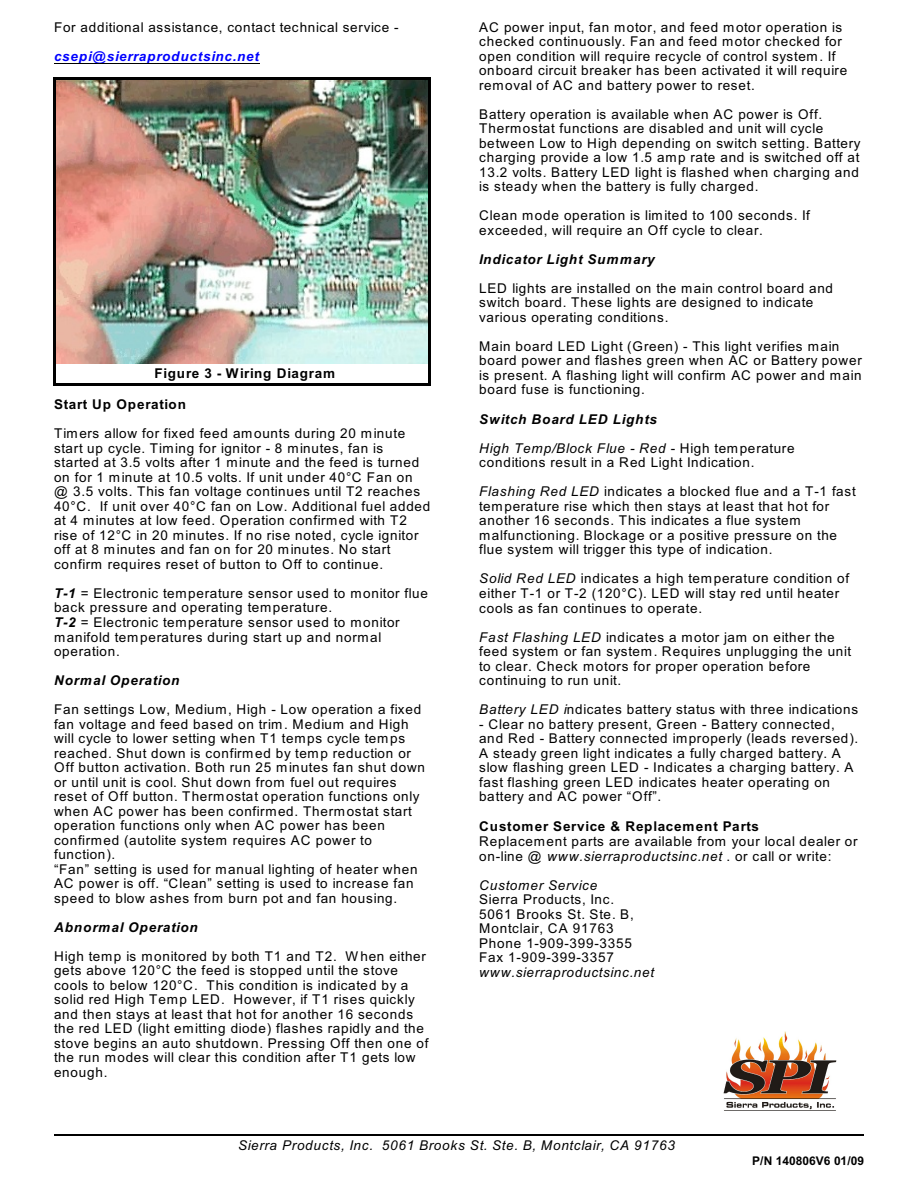
<style>
.page{position:relative;width:918px;height:1188px;background:#fff}
.page>*{position:absolute;margin:0;border:0;box-sizing:border-box;transform-origin:0 0}
.t1{font:13.5px/14.5px "Arial";letter-spacing:.055em;color:#000}
.t2{font:italic 13.5px/29px "Arial";letter-spacing:.06em;color:#000}
.t3{font:700 13.5px "Arial";letter-spacing:.055em;color:#000}
.t4{font:italic 700 13.5px "Arial";letter-spacing:.07em;color:#000}
.t5{font:italic 700 13.5px "Arial";letter-spacing:.06em;color:#00f}
.t6{font:700 12px "Arial";letter-spacing:-.005em;color:#000}
.s1{font-weight:700;font-style:italic}
.s2{font-weight:700}
.s3{font-style:normal}
.s4{font-style:italic}
</style>
<div class="page">
<hr style="left:54px;top:1135px;width:810px;height:1px;background:#000">
<img style="left:56px;top:80px;width:373px;height:284px">
<hr style="left:54px;top:78px;width:2px;height:308px;background:#000">
<hr style="left:429px;top:78px;width:2px;height:308px;background:#000">
<hr style="left:54px;top:78px;width:377px;height:2px;background:#000">
<hr style="left:54px;top:383px;width:377px;height:3px;background:#000">
<hr style="left:54px;top:63px;width:206px;height:1px;background:#000">
<img style="left:724px;top:1032px;width:112px;height:78px">
<p class="t1" style="left:54px;top:21px;width:346px">For additional assistance, contact technical service -</p>
<p class="t5" style="left:54px;top:51px;width:206px">csepi@sierraproductsinc.net</p>
<p class="t3" style="left:154px;top:368px;width:182px">Figure 3 - Wiring Diagram</p>
<p class="t3" style="left:54px;top:399px;width:134px">Start Up Operation</p>
<p class="t1" style="left:54px;top:428px;width:378px">Timers allow for fixed feed amounts during 20 minute start up cycle. Timing for ignitor - 8 minutes, fan is started at 3.5 volts after 1 minute and the feed is turned on for 1 minute at 10.5 volts. If unit under 40°C Fan on<br>@ 3.5 volts. This fan voltage continues until T2 reaches 40°C. If unit over 40°C fan on Low. Additional fuel added at 4 minutes at low feed. Operation confirmed with T2 rise of 12°C in 20 minutes. If no rise noted, cycle ignitor off at 8 minutes and fan on for 20 minutes. No start confirm requires reset of button to Off to continue.</p>
<p class="t1" style="left:54px;top:587px;width:375px"><span class="s1">T-1</span> = Electronic temperature sensor used to monitor flue back pressure and operating temperature.<br><span class="s1">T-2</span> = Electronic temperature sensor used to monitor manifold temperatures during start up and normal operation.</p>
<p class="t4" style="left:54px;top:676px;width:127px">Normal Operation</p>
<p class="t1" style="left:54px;top:704px;width:373px">Fan settings Low, Medium, High - Low operation a fixed fan voltage and feed based on trim. Medium and High will cycle to lower setting when T1 temps cycle temps reached. Shut down is confirmed by temp reduction or Off button activation. Both run 25 minutes fan shut down or until unit is cool. Shut down from fuel out requires reset of Off button. Thermostat operation functions only when AC power has been confirmed. Thermostat start operation functions only when AC power has been confirmed (autolite system requires AC power to function).<br>“Fan” setting is used for manual lighting of heater when AC power is off. “Clean” setting is used to increase fan speed to blow ashes from burn pot and fan housing.</p>
<p class="t4" style="left:54px;top:922px;width:145px">Abnormal Operation</p>
<p class="t1" style="left:54px;top:950px;width:376px">High temp is monitored by both T1 and T2. When either gets above 120°C the feed is stopped until the stove cools to below 120°C. This condition is indicated by a solid red High Temp LED. However, if T1 rises quickly and then stays at least that hot for another 16 seconds the red LED (light emitting diode) flashes rapidly and the stove begins an auto shutdown. Pressing Off then one of the run modes will clear this condition after T1 gets low enough.</p>
<p class="t1" style="left:479px;top:21px;width:370px">AC power input, fan motor, and feed motor operation is checked continuously. Fan and feed motor checked for open condition will require recycle of control system. If onboard circuit breaker has been activated it will require removal of AC and battery power to reset.</p>
<p class="t1" style="left:479px;top:108px;width:383px">Battery operation is available when AC power is Off.<br>Thermostat functions are disabled and unit will cycle between Low to High depending on switch setting. Battery charging provide a low 1.5 amp rate and is switched off at 13.2 volts. Battery LED light is flashed when charging and is steady when the battery is fully charged.</p>
<p class="t1" style="left:479px;top:209px;width:332px">Clean mode operation is limited to 100 seconds. If exceeded, will require an Off cycle to clear.</p>
<p class="t4" style="left:479px;top:254px;width:177px">Indicator Light Summary</p>
<p class="t1" style="left:479px;top:282px;width:356px">LED lights are installed on the main control board and switch board. These lights are designed to indicate various operating conditions.</p>
<p class="t1" style="left:479px;top:340px;width:384px">Main board LED Light (Green) - This light verifies main board power and flashes green when AC or Battery power is present. A flashing light will confirm AC power and main board fuse is functioning.</p>
<p class="t2" style="left:479px;top:406px;width:317px"><span class="s2">Switch Board LED Lights<br></span>High Temp/Block Flue - Red <span class="s3">- High temperature</span></p>
<p class="t1" style="left:479px;top:449px;width:378px;line-height:29px">conditions result in a Red Light Indication.<br><span class="s4">Flashing Red LED</span> indicates a blocked flue and a T-1 fast</p>
<p class="t1" style="left:479px;top:500px;width:360px">temperature rise which then stays at least that hot for another 16 seconds. This indicates a flue system malfunctioning. Blockage or a positive pressure on the flue system will trigger this type of indication.</p>
<p class="t1" style="left:479px;top:573px;width:372px"><span class="s4">Solid Red LED</span> indicates a high temperature condition of either T-1 or T-2 (120°C). LED will stay red until heater cools as fan continues to operate.</p>
<p class="t1" style="left:479px;top:631px;width:374px"><span class="s4">Fast Flashing LED</span> indicates a motor jam on either the feed system or fan system. Requires unplugging the unit to clear. Check motors for proper operation before continuing to run unit.</p>
<p class="t1" style="left:479px;top:703px;width:381px"><span class="s4">Battery LED i</span>ndicates battery status with three indications</p>
<p class="t1" style="left:479px;top:718px;width:381px">- Clear no battery present, Green - Battery connected, and Red - Battery connected improperly (leads reversed).<br>A steady green light indicates a fully charged battery. A slow flashing green LED - Indicates a charging battery. A fast flashing green LED indicates heater operating on battery and AC power “Off”.</p>
<p class="t3" style="left:479px;top:822px;width:281px">Customer Service &amp; Replacement Parts</p>
<p class="t1" style="left:479px;top:835px;width:380px">Replacement parts are available from your local dealer or on-line <span class="s4">@ www.sierraproductsinc.net</span> . or call or write:</p>
<p class="t2" style="left:479px;top:872px;width:120px">Customer Service</p>
<p class="t1" style="left:479px;top:894px;width:156px">Sierra Products, Inc.<br>5061 Brooks St. Ste. B,<br>Montclair, CA 91763<br>Phone 1-909-399-3355<br>Fax 1-909-399-3357</p>
<p class="t2" style="left:479px;top:959px;width:177px">www.sierraproductsinc.net</p>
<p class="t2" style="left:238px;top:1132px;width:438px">Sierra Products, Inc. 5061 Brooks St. Ste. B, Montclair, CA 91763</p>
<p class="t6" style="left:752px;top:1156px;width:113px">P/N 140806V6 01/09</p>
</div>
